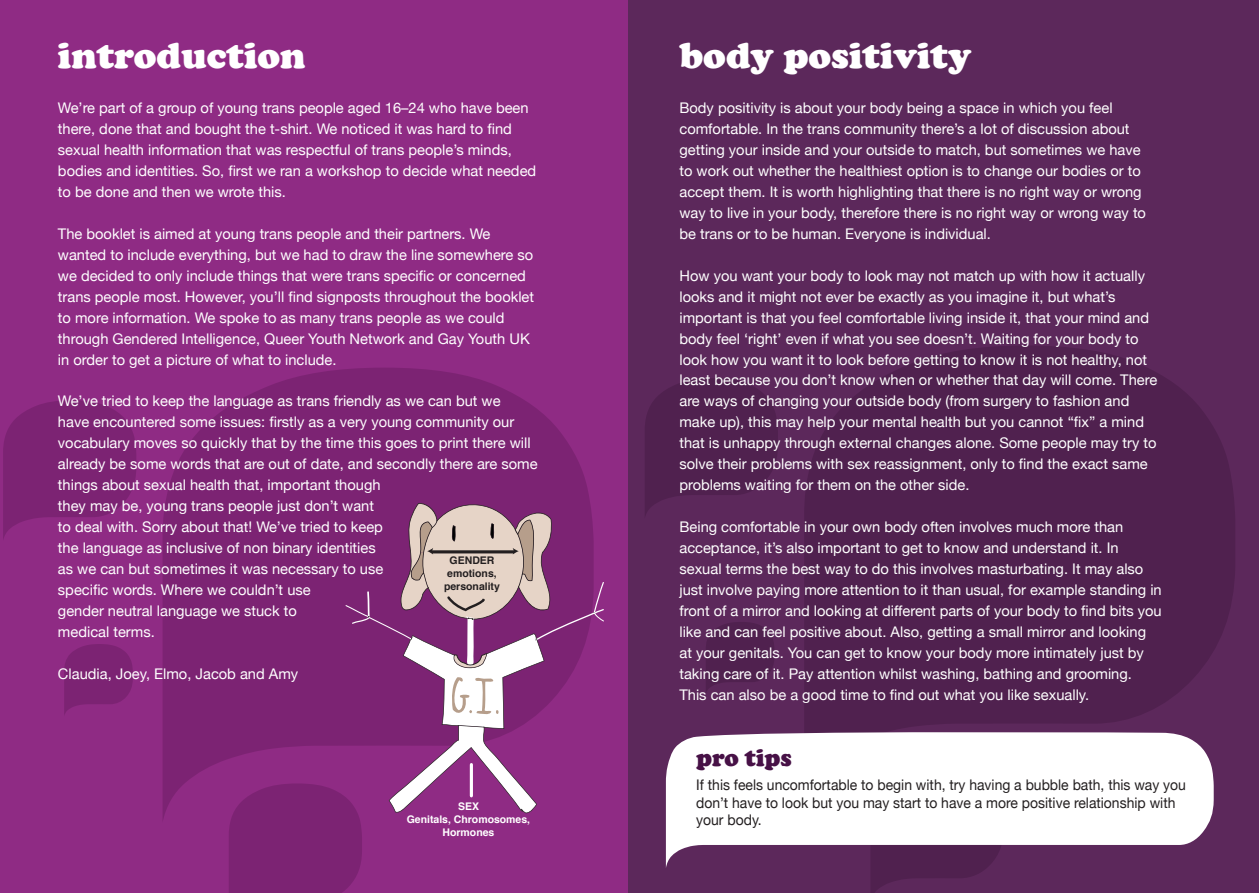
<style>
.page{position:relative;width:1259px;height:893px;background:#fff}
.page>*{position:absolute;margin:0;border:0;box-sizing:border-box;transform-origin:0 0}
.t1{font:900 37.65px "Cooper";color:#fff}
.t2{font:900 25.2px "Cooper";color:#471146;scale:.95 1}
.t3{font:14.7px/21px "Helvetica Neue";color:#fff}
.t4{font:14.7px/17.5px "Helvetica Neue";color:#231f20;scale:.95 1}
.t5{font:700 10.5px/12.6px "Helvetica";color:#fff;text-align:center}
.t6{font:700 10.5px/12.6px "Helvetica";color:#231f20;text-align:center}
</style>
<div class="page">
<div style="left:0;top:0;width:630px;height:893px;background:#8f2b84"></div>
<svg style="left:3px;top:400px;width:133px;height:139px"></svg>
<svg style="left:64px;top:644px;width:69px;height:71px"></svg>
<svg style="left:163px;top:368px;width:426px;height:451px;fill:#7c2373"></svg>
<div style="left:629px;top:0;width:630px;height:893px;background:#5c285b"></div>
<svg style="left:871px;top:868px;width:115px;height:25px"></svg>
<svg style="left:645px;top:379px;width:133px;height:136px"></svg>
<svg style="left:706px;top:622px;width:68px;height:69px"></svg>
<svg style="left:805px;top:346px;width:430px;height:455px;fill:#50214f"></svg>
<svg style="left:229px;top:496px;width:375px;height:397px"></svg>
<hr style="left:470px;top:764px;width:3px;height:32px;background:#fff">
<svg style="left:666px;top:730px;width:547px;height:138px;fill:#fff"></svg>
<h1 class="t1" style="left:58px;top:34px;width:249px">introduction</h1>
<p class="t3" style="left:58px;top:97px;width:480px">We’re part of a group of young trans people aged 16–24 who have been there, done that and bought the t-shirt. We noticed it was hard to find sexual health information that was respectful of trans people’s minds, bodies and identities. So, first we ran a workshop to decide what needed to be done and then we wrote this.</p>
<p class="t3" style="left:58px;top:223px;width:478px">The booklet is aimed at young trans people and their partners. We wanted to include everything, but we had to draw the line somewhere so we decided to only include things that were trans specific or concerned trans people most. However, you’ll find signposts throughout the booklet to more information. We spoke to as many trans people as we could through Gendered Intelligence, Queer Youth Network and Gay Youth UK in order to get a picture of what to include.</p>
<p class="t3" style="left:58px;top:390px;width:481px">We’ve tried to keep the language as trans friendly as we can but we<br>have encountered some issues: firstly as a very young community our vocabulary moves so quickly that by the time this goes to print there will already be some words that are out of date, and secondly there are some things about sexual health that, important though<br>they may be, young trans people just don’t want<br>to deal with. Sorry about that! We’ve tried to keep<br>the language as inclusive of non binary identities<br>as we can but sometimes it was necessary to use<br>specific words. Where we couldn’t use<br>gender neutral language we stuck to<br>medical terms.</p>
<p class="t3" style="left:58px;top:663px;width:242px">Claudia, Joey, Elmo, Jacob and Amy</p>
<p class="t6" style="left:444px;top:555px;width:57px">GENDER emotions, personality</p>
<p class="t5" style="left:407px;top:801px;width:125px">SEX<br>Genitals, Chromosomes,<br>Hormones</p>
<h1 class="t1" style="left:679px;top:34px;width:293px">body positivity</h1>
<p class="t3" style="left:679px;top:97px;width:468px">Body positivity is about your body being a space in which you feel comfortable. In the trans community there’s a lot of discussion about getting your inside and your outside to match, but sometimes we have to work out whether the healthiest option is to change our bodies or to accept them. It is worth highlighting that there is no right way or wrong way to live in your body, therefore there is no right way or wrong way to be trans or to be human. Everyone is individual.</p>
<p class="t3" style="left:679px;top:265px;width:479px">How you want your body to look may not match up with how it actually looks and it might not ever be exactly as you imagine it, but what’s important is that you feel comfortable living inside it, that your mind and body feel ‘right’ even if what you see doesn’t. Waiting for your body to look how you want it to look before getting to know it is not healthy, not least because you don’t know when or whether that day will come. There are ways of changing your outside body (from surgery to fashion and make up), this may help your mental health but you cannot “fix” a mind that is unhappy through external changes alone. Some people may try to solve their problems with sex reassignment, only to find the exact same problems waiting for them on the other side.</p>
<p class="t3" style="left:679px;top:516px;width:484px">Being comfortable in your own body often involves much more than acceptance, it’s also important to get to know and understand it. In sexual terms the best way to do this involves masturbating. It may also just involve paying more attention to it than usual, for example standing in front of a mirror and looking at different parts of your body to find bits you like and can feel positive about. Also, getting a small mirror and looking at your genitals. You can get to know your body more intimately just by taking care of it. Pay attention whilst washing, bathing and grooming.<br>This can also be a good time to find out what you like sexually.</p>
<h2 class="t2" style="left:696px;top:743px;width:102px">pro tips</h2>
<p class="t4" style="left:696px;top:776px;width:517px">If this feels uncomfortable to begin with, try having a bubble bath, this way you don’t have to look but you may start to have a more positive relationship with your body.</p>
</div>
